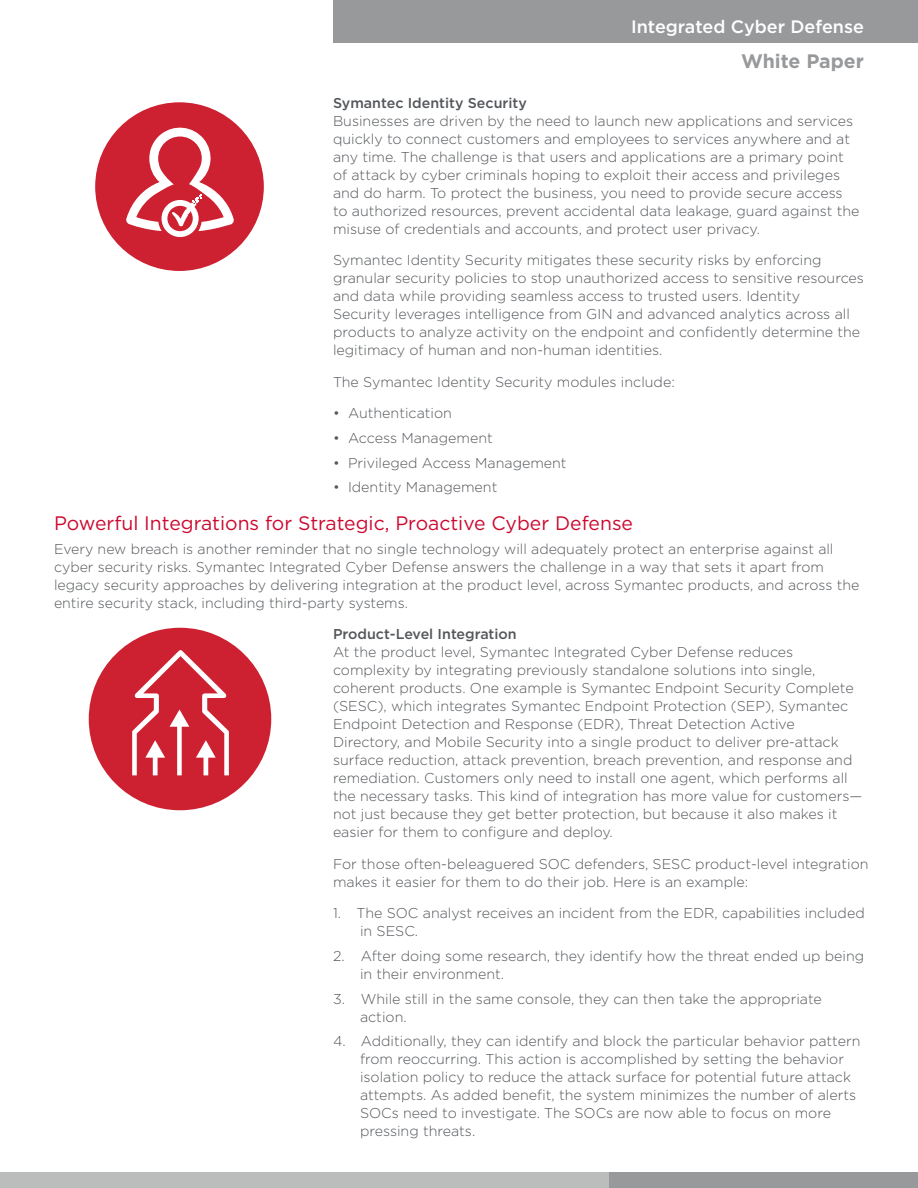
<style>
.page{position:relative;width:918px;height:1188px;background:#fff}
.page>*{position:absolute;margin:0;border:0;box-sizing:border-box;transform-origin:0 0}
.Body_Head{font:19.5px "Gotham";color:#cc092f}
.t1{font:700 19.5px "Gotham";color:#97999b}
.t2{font:500 18px "Gotham";color:#fff}
.Body_Text{font:300 14.25px/18px "Gotham";color:#53565a}
.Body_Subhead_Medium{font:500 14.25px "Gotham";color:#53565a}
</style>
<div class="page">
<div style="left:0;top:1172px;width:707px;height:16px;background:#bbbcbc"></div>
<div style="left:609px;top:1172px;width:309px;height:16px;background:#97999b"></div>
<div style="left:333px;top:0;width:585px;height:43px;background:#97999b"></div>
<div style="left:95px;top:102px;width:169px;height:169px;background:#cd2031;border-radius:50%"></div>
<svg style="left:126px;top:127px;width:108px;height:110px"></svg>
<div style="left:89px;top:628px;width:182px;height:182px;background:#cd2031;border-radius:50%"></div>
<svg style="left:132px;top:650px;width:97px;height:125px"></svg>
<p class="t2" style="left:631px;top:15px;width:234px">Integrated Cyber Defense</p>
<h1 class="t1" style="left:741px;top:48px;width:124px">White Paper</h1>
<p class="Body_Subhead_Medium" style="left:333px;top:93px;width:195px">Symantec Identity Security</p>
<p class="Body_Text" style="left:333px;top:111px;width:528px">Businesses are driven by the need to launch new applications and services quickly to connect customers and employees to services anywhere and at any time. The challenge is that users and applications are a primary point of attack by cyber criminals hoping to exploit their access and privileges and do harm. To protect the business, you need to provide secure access to authorized resources, prevent accidental data leakage, guard against the misuse of credentials and accounts, and protect user privacy.</p>
<p class="Body_Text" style="left:333px;top:251px;width:533px">Symantec Identity Security mitigates these security risks by enforcing granular security policies to stop unauthorized access to sensitive resources and data while providing seamless access to trusted users. Identity<br>Security leverages intelligence from GIN and advanced analytics across all products to analyze activity on the endpoint and confidently determine the legitimacy of human and non-human identities.</p>
<p class="Body_Text" style="left:333px;top:372px;width:343px">The Symantec Identity Security modules include:</p>
<p class="Body_Text" style="left:333px;top:404px;width:120px">• Authentication</p>
<p class="Body_Text" style="left:333px;top:428px;width:161px">• Access Management</p>
<p class="Body_Text" style="left:333px;top:453px;width:235px">• Privileged Access Management</p>
<p class="Body_Text" style="left:333px;top:478px;width:166px">• Identity Management</p>
<p class="Body_Head" style="left:54px;top:510px;width:581px">Powerful Integrations for Strategic, Proactive Cyber Defense</p>
<p class="Body_Text" style="left:54px;top:540px;width:807px">Every new breach is another reminder that no single technology will adequately protect an enterprise against all cyber security risks. Symantec Integrated Cyber Defense answers the challenge in a way that sets it apart from legacy security approaches by delivering integration at the product level, across Symantec products, and across the entire security stack, including third-party systems.</p>
<p class="Body_Subhead_Medium" style="left:333px;top:625px;width:185px">Product-Level Integration</p>
<p class="Body_Text" style="left:333px;top:643px;width:531px">At the product level, Symantec Integrated Cyber Defense reduces complexity by integrating previously standalone solutions into single, coherent products. One example is Symantec Endpoint Security Complete (SESC), which integrates Symantec Endpoint Protection (SEP), Symantec Endpoint Detection and Response (EDR), Threat Detection Active Directory, and Mobile Security into a single product to deliver pre-attack surface reduction, attack prevention, breach prevention, and response and remediation. Customers only need to install one agent, which performs all the necessary tasks. This kind of integration has more value for customers— not just because they get better protection, but because it also makes it easier for them to configure and deploy.</p>
<p class="Body_Text" style="left:333px;top:854px;width:537px">For those often-beleaguered SOC defenders, SESC product-level integration makes it easier for them to do their job. Here is an example:</p>
<p class="Body_Text" style="left:360px;top:904px;width:506px;text-indent:-27px">1. The SOC analyst receives an incident from the EDR, capabilities included in SESC.</p>
<p class="Body_Text" style="left:360px;top:946px;width:506px;text-indent:-27px">2. After doing some research, they identify how the threat ended up being in their environment.</p>
<p class="Body_Text" style="left:360px;top:989px;width:463px;text-indent:-27px">3. While still in the same console, they can then take the appropriate action.</p>
<p class="Body_Text" style="left:360px;top:1032px;width:502px;text-indent:-27px">4. Additionally, they can identify and block the particular behavior pattern from reoccurring. This action is accomplished by setting the behavior isolation policy to reduce the attack surface for potential future attack attempts. As added benefit, the system minimizes the number of alerts SOCs need to investigate. The SOCs are now able to focus on more pressing threats.</p>
</div>
